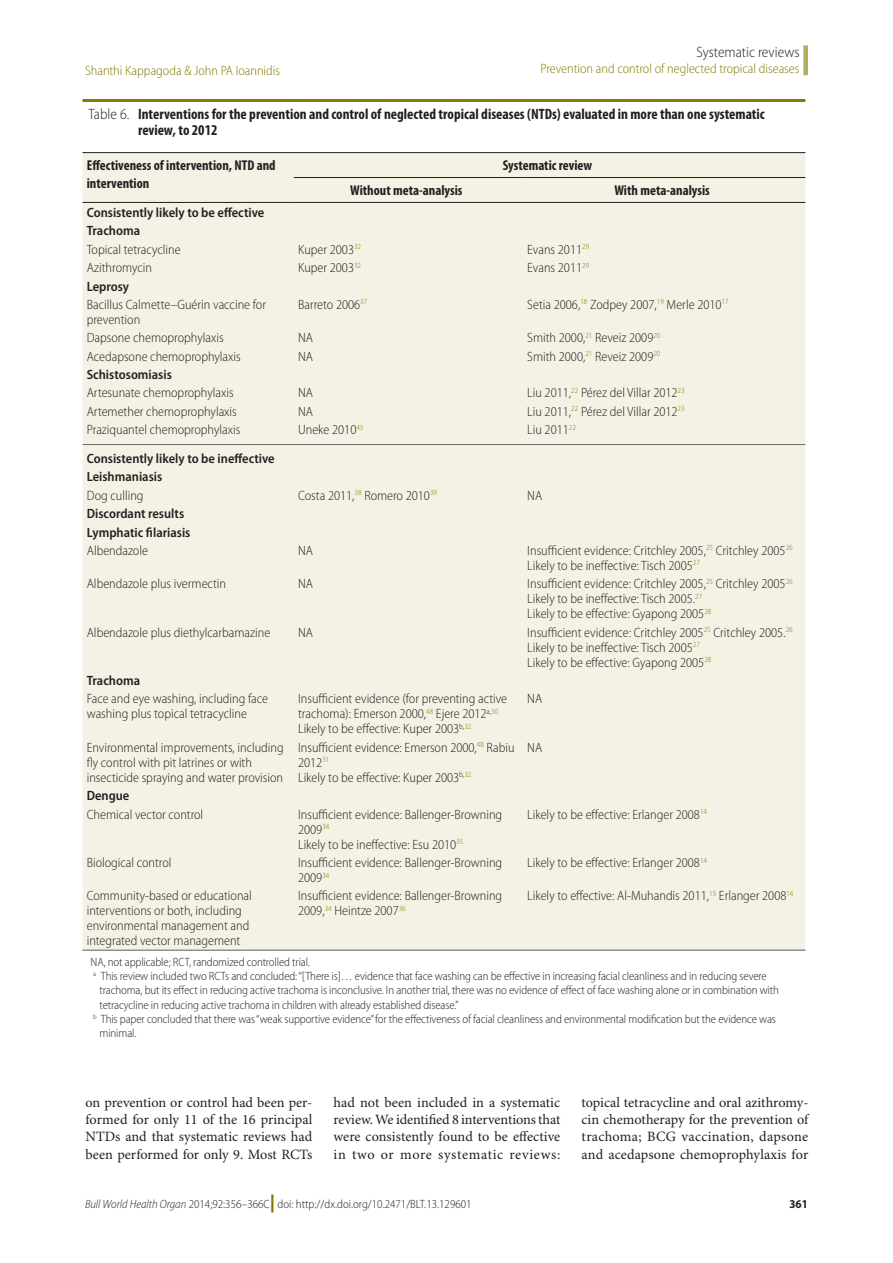
<style>
.page{position:relative;width:893px;height:1263px;background:#fff}
.page>*{position:absolute;margin:0;border:0;box-sizing:border-box;transform-origin:0 0}
.Tbl_Title{font:700 condensed 15px/16.5px "Myriad Pro";color:#231f20}
.Section_Title{font:300 semi-condensed 15px "Myriad Pro";color:#231f20}
.Para_No_Ind{font:14.25px/17.2px "Minion Pro";letter-spacing:.005em;color:#231f20;text-align:justify}
.Tbl_Col_Hd{font:700 condensed 14.25px/17.9px "Myriad Pro";color:#231f20}
.Tbl_Body{font:300 semi-condensed 13.5px/15px "Myriad Pro";color:#231f20}
.Tbl_Body-2{font:600 semi-condensed 13.5px "Myriad Pro";color:#231f20}
.RH_Outside{font:300 semi-condensed 13.5px "Myriad Pro";color:#827c00}
.RH_Inside{font:300 semi-condensed 13.5px "Myriad Pro";color:#827c00}
.Tbl_FN{font:300 semi-condensed 12px/14.2px "Myriad Pro";letter-spacing:-.01em;color:#231f20}
.Tbl_FN1_no_indent{font:300 semi-condensed 12px "Myriad Pro";letter-spacing:-.01em;color:#231f20}
.t1{font:700 semi-condensed 12px "Myriad Pro";color:#231f20}
.s1{font-weight:300;font-stretch:semi-condensed}
.s2{font-style:italic}
.s3{font-weight:900;font-stretch:normal;font-size:18px;color:#827c00}
</style>
<div class="page">
<div style="left:803px;top:45px;width:5px;height:30px;background:#b2ac5f"></div>
<hr style="left:82px;top:99px;width:723px;height:3px;background:#827c00">
<hr style="left:82px;top:949px;width:723px;height:1px;background:#231f20">
<div style="left:82px;top:153px;width:723px;height:796px;background:#f3f2e4"></div>
<hr style="left:294px;top:202px;width:229px;height:1px;background:#231f20">
<hr style="left:523px;top:202px;width:282px;height:1px;background:#231f20">
<hr style="left:82px;top:152px;width:212px;height:1px;background:#231f20">
<hr style="left:82px;top:202px;width:212px;height:1px;background:#231f20">
<hr style="left:294px;top:152px;width:229px;height:1px;background:#231f20">
<hr style="left:523px;top:152px;width:282px;height:1px;background:#231f20">
<hr style="left:294px;top:177px;width:229px;height:1px;background:#231f20">
<hr style="left:523px;top:177px;width:282px;height:1px;background:#231f20">
<hr style="left:82px;top:444px;width:723px;height:1px;background:#6c6d70">
<p class="Section_Title" style="left:696px;top:44px;width:105px">Systematic reviews</p>
<p class="RH_Inside" style="left:85px;top:63px;width:197px">Shanthi Kappagoda &amp; John PA Ioannidis</p>
<p class="RH_Outside" style="left:540px;top:61px;width:261px">Prevention and control of neglected tropical diseases</p>
<p class="Tbl_Title" style="left:138px;top:106px;width:628px;text-indent:-50px"><span class="s1">Table 6.</span> Interventions for the prevention and control of neglected tropical diseases (NTDs) evaluated in more than one systematic review, to 2012</p>
<p class="Tbl_Col_Hd" style="left:87px;top:156px;width:190px">Effectiveness of intervention, NTD and intervention</p>
<p class="Tbl_Col_Hd" style="left:503px;top:156px;width:91px">Systematic review</p>
<p class="Tbl_Col_Hd" style="left:350px;top:181px;width:114px">Without meta-analysis</p>
<p class="Tbl_Col_Hd" style="left:614px;top:181px;width:97px">With meta-analysis</p>
<p class="Tbl_Body-2" style="left:87px;top:205px;width:179px">Consistently likely to be effective</p>
<p class="Tbl_Body-2" style="left:87px;top:223px;width:55px">Trachoma</p>
<p class="Tbl_Body" style="left:87px;top:242px;width:95px">Topical tetracycline</p>
<p class="Tbl_Body" style="left:298px;top:242px;width:65px">Kuper 2003<sup>32</sup></p>
<p class="Tbl_Body" style="left:527px;top:242px;width:63px">Evans 2011<sup>29</sup></p>
<p class="Tbl_Body" style="left:87px;top:260px;width:67px">Azithromycin</p>
<p class="Tbl_Body" style="left:298px;top:260px;width:65px">Kuper 2003<sup>32</sup></p>
<p class="Tbl_Body" style="left:527px;top:260px;width:63px">Evans 2011<sup>29</sup></p>
<p class="Tbl_Body-2" style="left:87px;top:279px;width:44px">Leprosy</p>
<p class="Tbl_Body" style="left:87px;top:297px;width:181px">Bacillus Calmette–Guérin vaccine for prevention</p>
<p class="Tbl_Body" style="left:298px;top:297px;width:71px">Barreto 2006<sup>37</sup></p>
<p class="Tbl_Body" style="left:527px;top:297px;width:203px">Setia 2006,<sup>18</sup> Zodpey 2007,<sup>19</sup> Merle 2010<sup>17</sup></p>
<p class="Tbl_Body" style="left:87px;top:331px;width:138px">Dapsone chemoprophylaxis</p>
<p class="Tbl_Body" style="left:298px;top:331px;width:17px">NA</p>
<p class="Tbl_Body" style="left:527px;top:331px;width:135px">Smith 2000,<sup>21</sup> Reveiz 2009<sup>20</sup></p>
<p class="Tbl_Body" style="left:87px;top:349px;width:156px">Acedapsone chemoprophylaxis</p>
<p class="Tbl_Body" style="left:298px;top:349px;width:17px">NA</p>
<p class="Tbl_Body" style="left:527px;top:349px;width:135px">Smith 2000,<sup>21</sup> Reveiz 2009<sup>20</sup></p>
<p class="Tbl_Body-2" style="left:87px;top:367px;width:87px">Schistosomiasis</p>
<p class="Tbl_Body" style="left:87px;top:386px;width:148px">Artesunate chemoprophylaxis</p>
<p class="Tbl_Body" style="left:298px;top:386px;width:17px">NA</p>
<p class="Tbl_Body" style="left:527px;top:386px;width:159px">Liu 2011,<sup>22</sup> Pérez del Villar 2012<sup>23</sup></p>
<p class="Tbl_Body" style="left:87px;top:404px;width:152px">Artemether chemoprophylaxis</p>
<p class="Tbl_Body" style="left:298px;top:404px;width:17px">NA</p>
<p class="Tbl_Body" style="left:527px;top:404px;width:159px">Liu 2011,<sup>22</sup> Pérez del Villar 2012<sup>23</sup></p>
<p class="Tbl_Body" style="left:87px;top:422px;width:155px">Praziquantel chemoprophylaxis</p>
<p class="Tbl_Body" style="left:298px;top:422px;width:67px">Uneke 2010<sup>43</sup></p>
<p class="Tbl_Body" style="left:527px;top:422px;width:50px">Liu 2011<sup>22</sup></p>
<p class="Tbl_Body-2" style="left:87px;top:451px;width:189px">Consistently likely to be ineffective</p>
<p class="Tbl_Body-2" style="left:87px;top:469px;width:77px">Leishmaniasis</p>
<p class="Tbl_Body" style="left:87px;top:488px;width:58px">Dog culling</p>
<p class="Tbl_Body" style="left:298px;top:488px;width:140px">Costa 2011,<sup>38</sup> Romero 2010<sup>39</sup></p>
<p class="Tbl_Body" style="left:527px;top:488px;width:17px">NA</p>
<p class="Tbl_Body-2" style="left:87px;top:506px;width:99px">Discordant results</p>
<p class="Tbl_Body-2" style="left:87px;top:525px;width:105px">Lymphatic filariasis</p>
<p class="Tbl_Body" style="left:87px;top:543px;width:63px">Albendazole</p>
<p class="Tbl_Body" style="left:298px;top:543px;width:17px">NA</p>
<p class="Tbl_Body" style="left:527px;top:543px;width:267px">Insufficient evidence: Critchley 2005,<sup>25</sup> Critchley 2005<sup>26<br></sup>Likely to be ineffective: Tisch 2005<sup>27</sup></p>
<p class="Tbl_Body" style="left:87px;top:577px;width:141px">Albendazole plus ivermectin</p>
<p class="Tbl_Body" style="left:298px;top:577px;width:17px">NA</p>
<p class="Tbl_Body" style="left:527px;top:577px;width:267px">Insufficient evidence: Critchley 2005,<sup>25</sup> Critchley 2005<sup>26<br></sup>Likely to be ineffective: Tisch 2005.<sup>27<br></sup>Likely to be effective: Gyapong 2005<sup>28</sup></p>
<p class="Tbl_Body" style="left:87px;top:625px;width:185px">Albendazole plus diethylcarbamazine</p>
<p class="Tbl_Body" style="left:298px;top:625px;width:17px">NA</p>
<p class="Tbl_Body" style="left:527px;top:625px;width:267px">Insufficient evidence: Critchley 2005<sup>25</sup> Critchley 2005.<sup>26<br></sup>Likely to be ineffective: Tisch 2005<sup>27<br></sup>Likely to be effective: Gyapong 2005<sup>28</sup></p>
<p class="Tbl_Body-2" style="left:87px;top:673px;width:55px">Trachoma</p>
<p class="Tbl_Body" style="left:87px;top:692px;width:183px">Face and eye washing, including face washing plus topical tetracycline</p>
<p class="Tbl_Body" style="left:298px;top:692px;width:210px">Insufficient evidence (for preventing active trachoma): Emerson 2000,<sup>48</sup> Ejere 2012<sup>a,</sup><sup>30<br></sup>Likely to be effective: Kuper 2003<sup>b,</sup><sup>32</sup></p>
<p class="Tbl_Body" style="left:527px;top:692px;width:17px">NA</p>
<p class="Tbl_Body" style="left:87px;top:740px;width:198px">Environmental improvements, including fly control with pit latrines or with insecticide spraying and water provision</p>
<p class="Tbl_Body" style="left:298px;top:740px;width:218px">Insufficient evidence: Emerson 2000,<sup>48</sup> Rabiu<br>2012<sup>31<br></sup>Likely to be effective: Kuper 2003<sup>b,</sup><sup>32</sup></p>
<p class="Tbl_Body" style="left:527px;top:740px;width:17px">NA</p>
<p class="Tbl_Body-2" style="left:87px;top:788px;width:44px">Dengue</p>
<p class="Tbl_Body" style="left:87px;top:807px;width:118px">Chemical vector control</p>
<p class="Tbl_Body" style="left:298px;top:807px;width:206px">Insufficient evidence: Ballenger-Browning<br>2009<sup>34<br></sup>Likely to be ineffective: Esu 2010<sup>35</sup></p>
<p class="Tbl_Body" style="left:527px;top:807px;width:181px">Likely to be effective: Erlanger 2008<sup>14</sup></p>
<p class="Tbl_Body" style="left:87px;top:855px;width:86px">Biological control</p>
<p class="Tbl_Body" style="left:298px;top:855px;width:206px">Insufficient evidence: Ballenger-Browning<br>2009<sup>34</sup></p>
<p class="Tbl_Body" style="left:527px;top:855px;width:181px">Likely to be effective: Erlanger 2008<sup>14</sup></p>
<p class="Tbl_Body" style="left:87px;top:889px;width:167px">Community-based or educational interventions or both, including environmental management and integrated vector management</p>
<p class="Tbl_Body" style="left:298px;top:889px;width:206px">Insufficient evidence: Ballenger-Browning<br>2009,<sup>34</sup> Heintze 2007<sup>36</sup></p>
<p class="Tbl_Body" style="left:527px;top:889px;width:268px">Likely to effective: Al-Muhandis 2011,<sup>15</sup> Erlanger 2008<sup>14</sup></p>
<p class="Tbl_FN1_no_indent" style="left:91px;top:955px;width:221px">NA, not applicable; RCT, randomized controlled trial.</p>
<p class="Tbl_FN" style="left:100px;top:969px;width:681px;text-indent:-6px"><sup>a</sup> This review included two RCTs and concluded: “[There is]… evidence that face washing can be effective in increasing facial cleanliness and in reducing severe trachoma, but its effect in reducing active trachoma is inconclusive. In another trial, there was no evidence of effect of face washing alone or in combination with tetracycline in reducing active trachoma in children with already established disease.”</p>
<p class="Tbl_FN" style="left:100px;top:1012px;width:678px;text-indent:-6px"><sup>b</sup> This paper concluded that there was “weak supportive evidence” for the effectiveness of facial cleanliness and environmental modification but the evidence was minimal.</p>
<p class="Para_No_Ind" style="left:86px;top:1094px;width:228px">on prevention or control had been per&shy;formed for only 11 of the 16 principal NTDs and that systematic reviews had been performed for only 9. Most RCTs</p>
<p class="Para_No_Ind" style="left:334px;top:1094px;width:228px">had not been included in a systematic review. We identified 8 interventions that were consistently found to be effective in two or more systematic reviews:</p>
<p class="Para_No_Ind" style="left:582px;top:1094px;width:228px">topical tetracycline and oral azithromy&shy;cin chemotherapy for the prevention of trachoma; BCG vaccination, dapsone and acedapsone chemoprophylaxis for</p>
<p class="Tbl_FN" style="left:85px;top:1197px;width:388px"><span class="s2">Bull World Health Organ</span> 2014;92:356–366C<span class="s3">|</span> doi: http://dx.doi.org/10.2471/BLT.13.129601</p>
<p class="t1" style="left:789px;top:1197px;width:20px">361</p>
</div>
